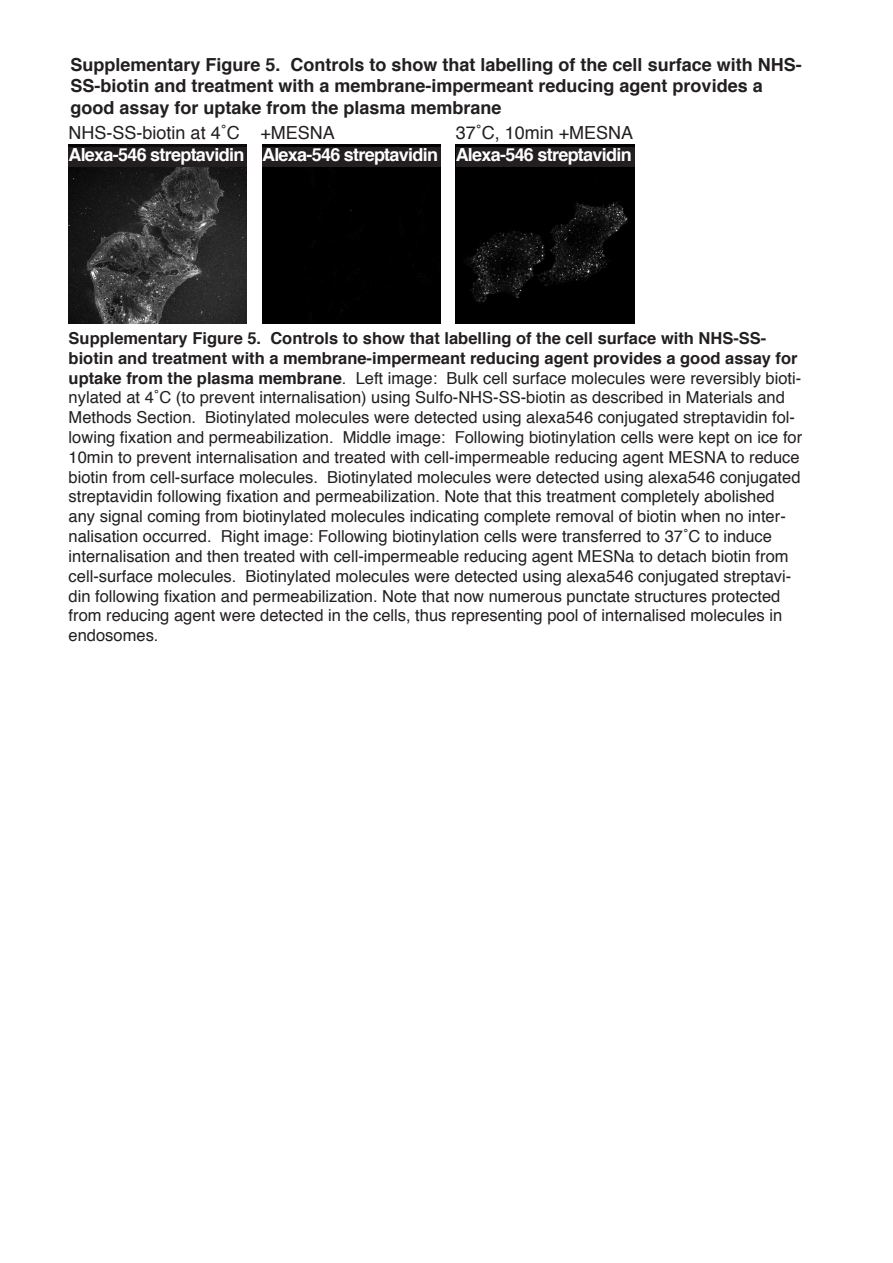
<style>
.page{position:relative;width:893px;height:1263px;background:#fff}
.page>*{position:absolute;margin:0;border:0;box-sizing:border-box;transform-origin:0 0}
.t1{font:700 18px/21.6px "Helvetica";color:#231f20}
.t2{font:700 18px "Helvetica";letter-spacing:-.04em;color:#fff}
.t3{font:18px "Helvetica";color:#231f20}
.t4{font:16.5px/19.8px "Helvetica";color:#231f20}
.s1{font-weight:700}
</style>
<div class="page">
<img style="left:68px;top:145px;width:179px;height:178px">
<div style="left:262px;top:145px;width:179px;height:178px;background:#000"></div>
<img style="left:456px;top:145px;width:178px;height:178px">
<div style="left:456px;top:148px;width:178px;height:19px;background:#231f20"></div>
<div style="left:68px;top:148px;width:179px;height:19px;background:#231f20"></div>
<div style="left:262px;top:148px;width:179px;height:19px;background:#231f20"></div>
<p class="t1" style="left:70px;top:54px;width:733px">Supplementary Figure 5. Controls to show that labelling of the cell surface with NHS-<br>SS-biotin and treatment with a membrane-impermeant reducing agent provides a good assay for uptake from the plasma membrane</p>
<p class="t3" style="left:69px;top:119px;width:173px">NHS-SS-biotin at 4˚C</p>
<p class="t3" style="left:260px;top:119px;width:76px">+MESNA</p>
<p class="t3" style="left:456px;top:119px;width:179px">37˚C, 10min +MESNA</p>
<p class="t2" style="left:68px;top:140px;width:177px">Alexa-546 streptavidin</p>
<p class="t2" style="left:262px;top:140px;width:177px">Alexa-546 streptavidin</p>
<p class="t2" style="left:456px;top:140px;width:177px">Alexa-546 streptavidin</p>
<p class="t4" style="left:69px;top:329px;width:735px"><span class="s1">Supplementary Figure 5. Controls to show that labelling of the cell surface with NHS-SS&shy;biotin and treatment with a membrane-impermeant reducing agent provides a good assay for uptake from the plasma membrane</span>. Left image: Bulk cell surface molecules were reversibly bioti&shy;nylated at 4˚C (to prevent internalisation) using Sulfo-NHS-SS-biotin as described in Materials and Methods Section. Biotinylated molecules were detected using alexa546 conjugated streptavidin fol&shy;lowing fixation and permeabilization. Middle image: Following biotinylation cells were kept on ice for 10min to prevent internalisation and treated with cell-impermeable reducing agent MESNA to reduce biotin from cell-surface molecules. Biotinylated molecules were detected using alexa546 conjugated streptavidin following fixation and permeabilization. Note that this treatment completely abolished any signal coming from biotinylated molecules indicating complete removal of biotin when no inter&shy;nalisation occurred. Right image: Following biotinylation cells were transferred to 37˚C to induce internalisation and then treated with cell-impermeable reducing agent MESNa to detach biotin from cell-surface molecules. Biotinylated molecules were detected using alexa546 conjugated streptavi&shy;din following fixation and permeabilization. Note that now numerous punctate structures protected from reducing agent were detected in the cells, thus representing pool of internalised molecules in endosomes.</p>
</div>
